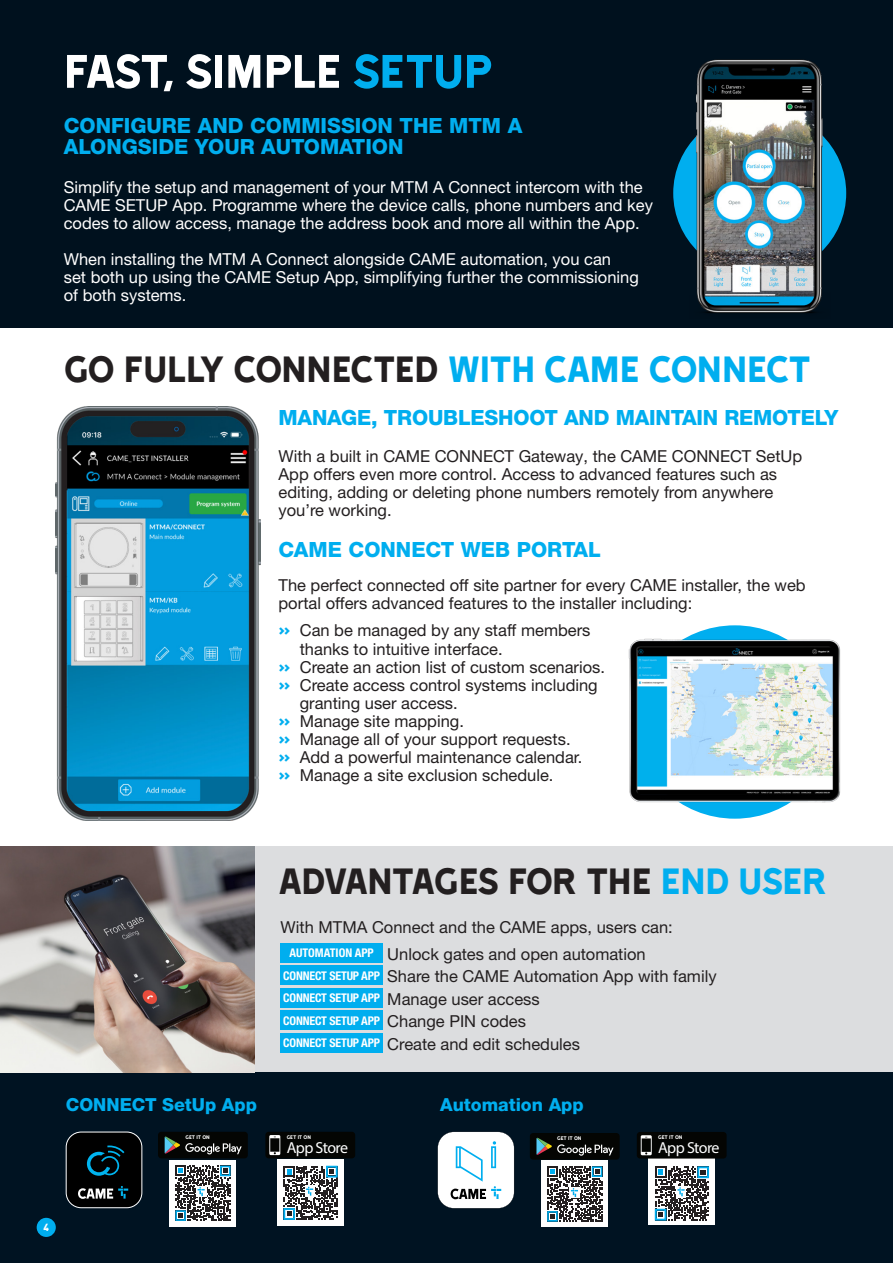
<style>
.page{position:relative;width:893px;height:1263px;background:#fff}
.page>*{position:absolute;margin:0;border:0;box-sizing:border-box;transform-origin:0 0}
.t1{font:54px "Came Type";letter-spacing:-.025em;color:#fff}
.t2{font:42px "Came Type";letter-spacing:-.03em;color:#231f20}
.t3{font:800 21px/21px "Helvetica Neue LTW1 G";color:#00aeef}
.t4{font:800 18px "Helvetica Neue LTW1 G";color:#00aeef}
.t5{font:16.5px/18px "Helvetica Neue LTW1 G";color:#231f20}
.t6{font:16.5px/18px "Helvetica Neue LTW1 G";color:#fff}
.t7{font:16.5px/18px "Helvetica Neue LT Pro";color:#231f20}
.t8{font:15.9px "Myriad";letter-spacing:-.04em;color:#fff}
.lista{font:700 condensed 12px "Helvetica Neue LTW1 G";letter-spacing:-.015em;color:#fff}
.t9{font:12px "Came Type";color:#fff}
.t10{font:6px "Came Type";letter-spacing:-.025em;color:#fff}
.s1{color:#00aeef}
.s2{font-family:"Came Type";color:#00aeef}
</style>
<div class="page">
<div style="left:635px;top:625px;width:200px;height:194px;background:#00aeef;border-radius:50%"></div>
<div style="left:0;top:0;width:893px;height:327px;background:#00111e"></div>
<div style="left:0;top:846px;width:893px;height:417px;background:#dcdddf"></div>
<div style="left:0;top:1072px;width:893px;height:191px;background:#001322"></div>
<div style="left:37px;top:1218px;width:19px;height:19px;background:#00aeef;border-radius:50%"></div>
<svg style="left:438px;top:1132px;width:76px;height:76px;background:#dde8ec"></svg>
<div style="left:648px;top:1158px;width:67px;height:67px;background:#fff"></div>
<div style="left:637px;top:1132px;width:90px;height:26px;background:#040503;border-radius:3px"></div>
<svg style="left:641px;top:1135px;width:11px;height:20px"></svg>
<div style="left:541px;top:1159px;width:67px;height:67px;background:#fff"></div>
<div style="left:530px;top:1133px;width:90px;height:26px;background:#040503;border-radius:3px"></div>
<svg style="left:536px;top:1138px;width:77px;height:18px"></svg>
<svg style="left:547px;top:1166px;width:55px;height:55px"></svg>
<svg style="left:655px;top:1166px;width:54px;height:54px"></svg>
<div style="left:655px;top:1209px;width:11px;height:11px;border:2px solid #00aeef"></div>
<div style="left:673px;top:109px;width:173px;height:168px;background:#00aeef;border-radius:50%"></div>
<img style="left:56px;top:407px;width:204px;height:413px">
<img style="left:689px;top:59px;width:141px;height:254px">
<img style="left:628px;top:633px;width:213px;height:174px">
<svg style="left:66px;top:1132px;width:76px;height:76px;background:#0c181c"></svg>
<div style="left:66px;top:1132px;width:76px;height:76px;border:1px solid #fff;border-radius:15px"></div>
<div style="left:277px;top:1159px;width:67px;height:67px;background:#fff"></div>
<div style="left:265px;top:1132px;width:90px;height:26px;background:#040503;border-radius:3px"></div>
<svg style="left:269px;top:1135px;width:11px;height:20px"></svg>
<div style="left:169px;top:1160px;width:67px;height:67px;background:#fff"></div>
<div style="left:158px;top:1132px;width:90px;height:26px;background:#040503;border-radius:3px"></div>
<svg style="left:165px;top:1136px;width:77px;height:18px"></svg>
<svg style="left:175px;top:1166px;width:55px;height:55px"></svg>
<svg style="left:284px;top:1166px;width:53px;height:54px"></svg>
<div style="left:283px;top:1208px;width:12px;height:12px;border:2px solid #00aeef"></div>
<div style="left:281px;top:943px;width:102px;height:19px;background:#00aeef"></div>
<div style="left:281px;top:966px;width:102px;height:19px;background:#00aeef"></div>
<div style="left:281px;top:988px;width:102px;height:19px;background:#00aeef"></div>
<div style="left:281px;top:1011px;width:102px;height:19px;background:#00aeef"></div>
<div style="left:281px;top:1033px;width:102px;height:19px;background:#00aeef"></div>
<img style="left:0;top:846px;width:254px;height:226px">
<p class="t1" style="left:64px;top:43px;width:430px">FAST, SIMPLE <span class="s1">SETUP</span></p>
<p class="t3" style="left:64px;top:115px;width:460px">CONFIGURE AND COMMISSION THE MTM A<br>ALONGSIDE YOUR AUTOMATION</p>
<p class="t6" style="left:64px;top:178px;width:591px">Simplify the setup and management of your MTM A Connect intercom with the<br>CAME SETUP App. Programme where the device calls, phone numbers and key codes to allow access, manage the address book and more all within the App.</p>
<p class="t6" style="left:64px;top:250px;width:577px">When installing the MTM A Connect alongside CAME automation, you can<br>set both up using the CAME Setup App, simplifying further the commissioning of both systems.</p>
<p class="t2" style="left:64px;top:347px;width:749px">GO FULLY CONNECTED <span class="s1">WITH CAME CONNECT</span></p>
<p class="t3" style="left:279px;top:407px;width:561px">MANAGE, TROUBLESHOOT AND MAINTAIN REMOTELY</p>
<p class="t5" style="left:279px;top:447px;width:525px">With a built in CAME CONNECT Gateway, the CAME CONNECT SetUp App offers even more control. Access to advanced features such as editing, adding or deleting phone numbers remotely from anywhere you’re working.</p>
<p class="t3" style="left:279px;top:539px;width:324px">CAME CONNECT WEB PORTAL</p>
<p class="t5" style="left:279px;top:576px;width:529px">The perfect connected off site partner for every CAME installer, the web portal offers advanced features to the installer including:</p>
<p class="t7" style="left:300px;top:621px;width:292px;text-indent:-21px"><span class="s2">&gt;&gt;</span> Can be managed by any staff members thanks to intuitive interface.</p>
<p class="t7" style="left:279px;top:657px;width:328px"><span class="s2">&gt;&gt;</span> Create an action list of custom scenarios.</p>
<p class="t7" style="left:300px;top:675px;width:299px;text-indent:-21px"><span class="s2">&gt;&gt;</span> Create access control systems including granting user access.</p>
<p class="t7" style="left:279px;top:711px;width:187px"><span class="s2">&gt;&gt;</span> Manage site mapping.</p>
<p class="t7" style="left:279px;top:729px;width:294px"><span class="s2">&gt;&gt;</span> Manage all of your support requests.</p>
<p class="t7" style="left:279px;top:747px;width:305px"><span class="s2">&gt;&gt;</span> Add a powerful maintenance calendar.</p>
<p class="t7" style="left:279px;top:765px;width:276px"><span class="s2">&gt;&gt;</span> Manage a site exclusion schedule.</p>
<p class="t2" style="left:279px;top:859px;width:550px">ADVANTAGES FOR THE <span class="s1">END USER</span></p>
<p class="t5" style="left:281px;top:917px;width:394px">With MTMA Connect and the CAME apps, users can:</p>
<p class="lista" style="left:289px;top:946px;width:86px">AUTOMATION APP</p>
<p class="t5" style="left:387px;top:944px;width:260px">Unlock gates and open automation</p>
<p class="lista" style="left:283px;top:968px;width:98px">CONNECT SETUP APP</p>
<p class="t5" style="left:387px;top:967px;width:331px">Share the CAME Automation App with family</p>
<p class="lista" style="left:283px;top:991px;width:98px">CONNECT SETUP APP</p>
<p class="t5" style="left:387px;top:989px;width:154px">Manage user access</p>
<p class="lista" style="left:283px;top:1013px;width:98px">CONNECT SETUP APP</p>
<p class="t5" style="left:387px;top:1012px;width:140px">Change PIN codes</p>
<p class="lista" style="left:283px;top:1036px;width:98px">CONNECT SETUP APP</p>
<p class="t5" style="left:387px;top:1034px;width:194px">Create and edit schedules</p>
<p class="t4" style="left:66px;top:1093px;width:193px">CONNECT SetUp App</p>
<p class="t4" style="left:440px;top:1093px;width:145px">Automation App</p>
<p class="t10" style="left:185px;top:1134px;width:26px">GET IT ON</p>
<p class="t10" style="left:287px;top:1134px;width:26px">GET IT ON</p>
<p class="t8" style="left:287px;top:1138px;width:63px">App Store</p>
<p class="t10" style="left:557px;top:1135px;width:26px">GET IT ON</p>
<p class="t10" style="left:658px;top:1134px;width:26px">GET IT ON</p>
<p class="t8" style="left:658px;top:1138px;width:63px">App Store</p>
<p class="t9" style="left:43px;top:1221px;width:7px">4</p>
</div>
